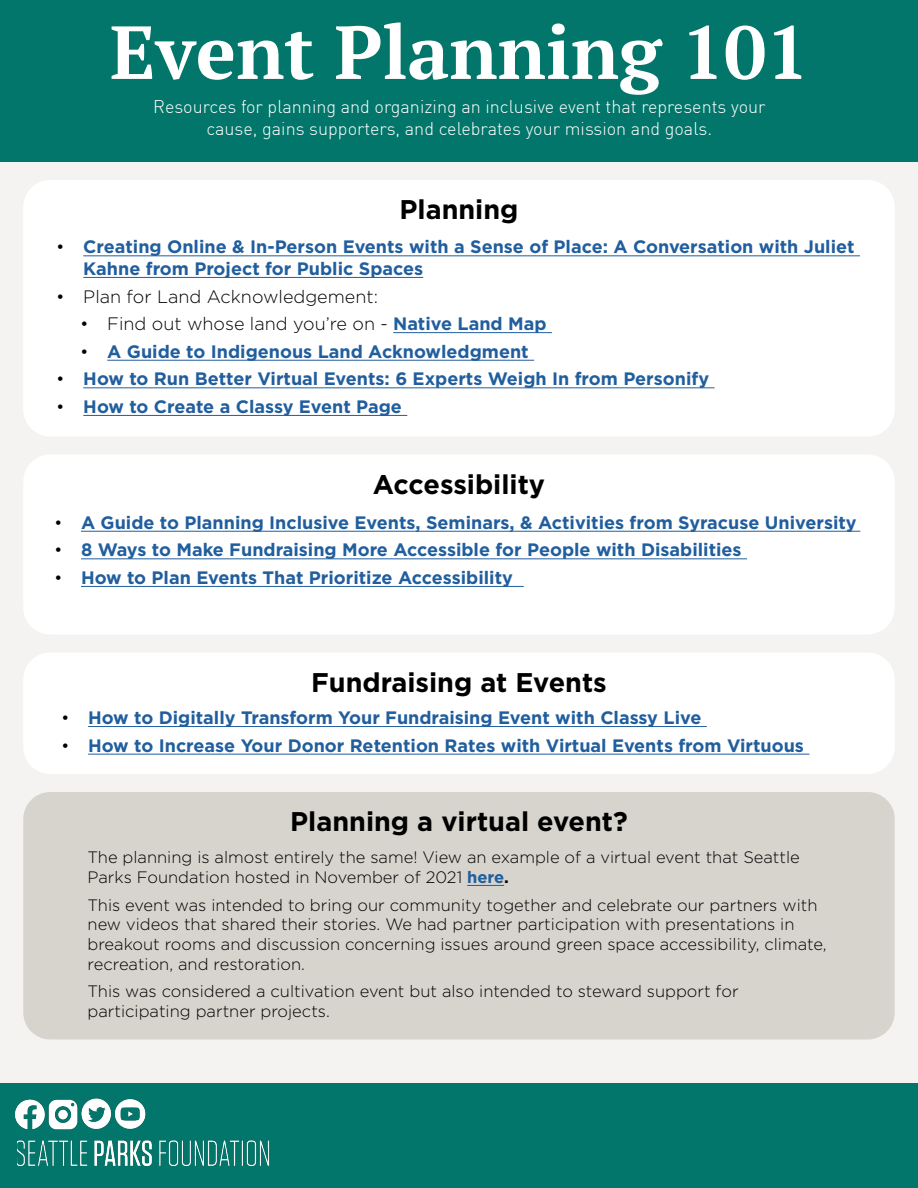
<style>
.page{position:relative;width:918px;height:1188px;background:#f4f3f1}
.page>*{position:absolute;margin:0;border:0;box-sizing:border-box;transform-origin:0 0}
.t1{font:700 75px "PT Serif";color:#fff}
.t2{font:700 27px "Gotham";color:#000}
.t3{font:700 18px/21.6px "Gotham";color:#215e9e}
.t4{font:300 18px/21.6px "DIN";color:#fff;text-align:center}
.t5{font:300 18px "Gotham";color:#000}
.t6{font:300 16.5px/19.8px "Gotham";color:#000}
.s1{font-weight:300;color:#000}
.s2{font-weight:700;color:#215e9e}
.s3{font-weight:700}
</style>
<div class="page">
<div style="left:0;top:0;width:918px;height:162px;background:#02766a"></div>
<div style="left:23px;top:180px;width:872px;height:256px;background:#fff;border-radius:27px"></div>
<hr style="left:83px;top:255px;width:777px;height:1px;background:#215e9e">
<hr style="left:83px;top:277px;width:340px;height:1px;background:#215e9e">
<hr style="left:393px;top:332px;width:159px;height:1px;background:#215e9e">
<hr style="left:107px;top:360px;width:427px;height:1px;background:#215e9e">
<hr style="left:83px;top:387px;width:632px;height:1px;background:#215e9e">
<hr style="left:83px;top:415px;width:324px;height:1px;background:#215e9e">
<div style="left:23px;top:454px;width:872px;height:180px;background:#fff;border-radius:27px"></div>
<hr style="left:81px;top:531px;width:779px;height:1px;background:#215e9e">
<hr style="left:81px;top:558px;width:666px;height:1px;background:#215e9e">
<hr style="left:81px;top:586px;width:443px;height:1px;background:#215e9e">
<div style="left:23px;top:652px;width:872px;height:122px;background:#fff;border-radius:27px"></div>
<hr style="left:88px;top:726px;width:619px;height:1px;background:#215e9e">
<hr style="left:88px;top:754px;width:721px;height:1px;background:#215e9e">
<div style="left:0;top:1083px;width:918px;height:105px;background:#02766a"></div>
<img style="left:15px;top:1098px;width:131px;height:32px">
<img style="left:17px;top:1140px;width:253px;height:26px">
<div style="left:23px;top:792px;width:872px;height:248px;background:#d6d4cd;border-radius:27px"></div>
<hr style="left:467px;top:885px;width:37px;height:1px;background:#215e9e">
<h1 class="t1" style="left:110px;top:3px;width:700px">Event Planning 101</h1>
<p class="t4" style="left:153px;top:96px;width:614px">Resources for planning and organizing an inclusive event that represents your cause, gains supporters, and celebrates your mission and goals.</p>
<h2 class="t2" style="left:399px;top:194px;width:121px">Planning</h2>
<p class="t3" style="left:83px;top:236px;width:773px;text-indent:-27px"><span class="s1">•</span> Creating Online &amp; In-Person Events with a Sense of Place: A Conversation with Juliet<br>Kahne from Project for Public Spaces</p>
<p class="t5" style="left:56px;top:286px;width:323px">• Plan for Land Acknowledgement:</p>
<p class="t5" style="left:80px;top:314px;width:468px">• Find out whose land you’re on - <span class="s2">Native Land Map</span></p>
<p class="t3" style="left:80px;top:340px;width:450px"><span class="s1">•</span> A Guide to Indigenous Land Acknowledgment</p>
<p class="t3" style="left:56px;top:368px;width:654px"><span class="s1">•</span> How to Run Better Virtual Events: 6 Experts Weigh In from Personify</p>
<p class="t3" style="left:56px;top:395px;width:347px"><span class="s1">•</span> How to Create a Classy Event Page</p>
<h2 class="t2" style="left:373px;top:468px;width:174px">Accessibility</h2>
<p class="t3" style="left:54px;top:511px;width:804px"><span class="s1">•</span> A Guide to Planning Inclusive Events, Seminars, &amp; Activities from Syracuse University</p>
<p class="t3" style="left:54px;top:539px;width:689px"><span class="s1">•</span> 8 Ways to Make Fundraising More Accessible for People with Disabilities</p>
<p class="t3" style="left:54px;top:566px;width:460px"><span class="s1">•</span> How to Plan Events That Prioritize Accessibility</p>
<h2 class="t2" style="left:311px;top:666px;width:297px">Fundraising at Events</h2>
<p class="t3" style="left:61px;top:707px;width:642px"><span class="s1">•</span> How to Digitally Transform Your Fundraising Event with Classy Live</p>
<p class="t3" style="left:61px;top:734px;width:744px"><span class="s1">•</span> How to Increase Your Donor Retention Rates with Virtual Events from Virtuous</p>
<h2 class="t2" style="left:290px;top:805px;width:339px">Planning a virtual event?</h2>
<p class="t6" style="left:88px;top:847px;width:714px">The planning is almost entirely the same! View an example of a virtual event that Seattle<br>Parks Foundation hosted in November of 2021 <span class="s2">here</span><span class="s3">.</span></p>
<p class="t6" style="left:88px;top:895px;width:741px">This event was intended to bring our community together and celebrate our partners with new videos that shared their stories. We had partner participation with presentations in breakout rooms and discussion concerning issues around green space accessibility, climate, recreation, and restoration.</p>
<p class="t6" style="left:88px;top:981px;width:653px">This was considered a cultivation event but also intended to steward support for participating partner projects.</p>
</div>
